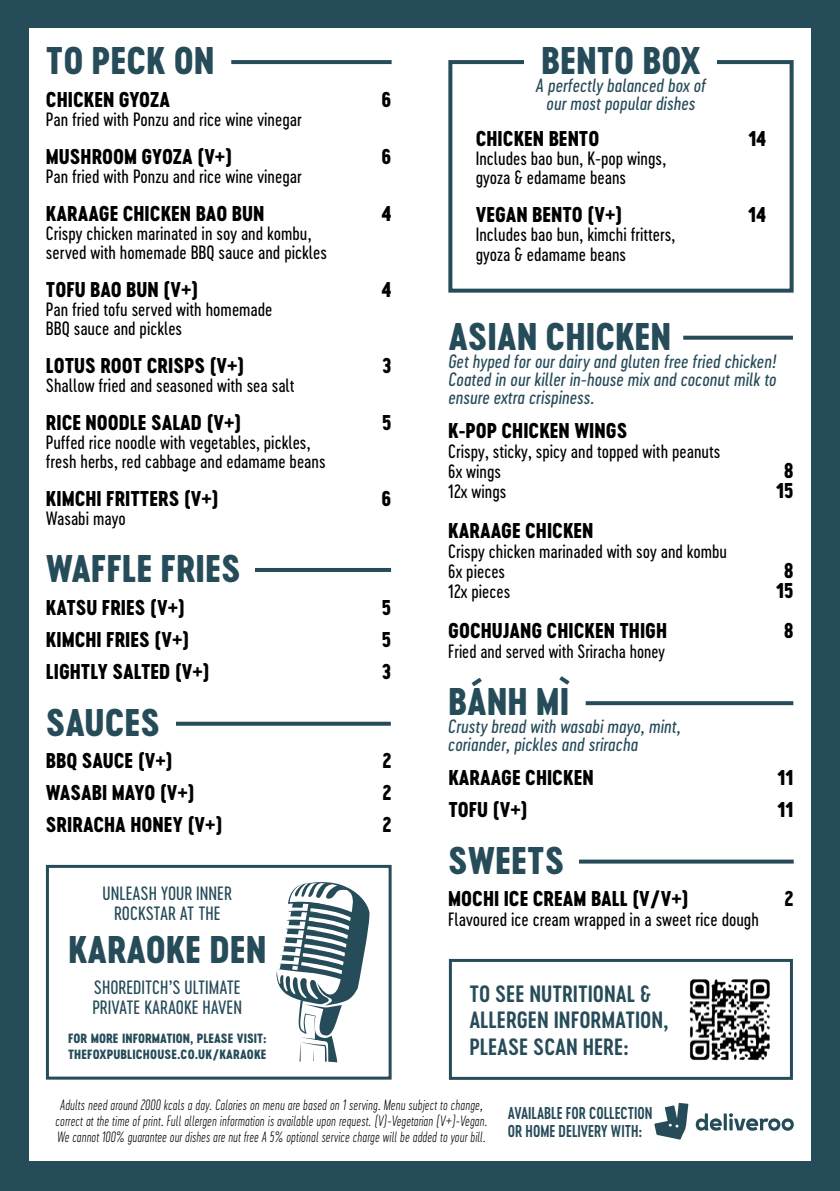
<style>
.page{position:relative;width:840px;height:1191px;background:#fff}
.page>*{position:absolute;margin:0;border:0;box-sizing:border-box;transform-origin:0 0}
.t1{font:36px "Cervo Neue Extra Bold Neue";color:#264b59}
.t2{font:22px/26.4px "Cervo Neue Semi Bold Neue";color:#264b59}
.t3{font:20px "Cervo Neue Extra Bold Neue";color:#000}
.t4{font:18px/19px "Cervo Neue Regular Neue";color:#000}
.t5{font:italic 18px/18px "Cervo Neue Regular Neue";color:#264b59;text-align:justify}
.t6{font:18px/20px "Cervo Neue Regular Neue";color:#264b59;text-align:center}
.t7{font:18px "Cervo Neue Regular Neue";color:#000;scale:.95 1}
.t8{font:16px/18px "Cervo Neue Semi Bold Neue";color:#264b59;scale:.9 1}
.t9{font:italic 14px/16px "Cervo Neue Thin Neue";letter-spacing:.005em;color:#000;text-align:center;scale:.9 1}
.t10{font:12.4px/16px "Cervo Neue Extra Bold Neue";color:#264b59}
</style>
<div class="page">
<div style="left:0;top:0;width:839px;height:1191px;background:#264b59"></div>
<div style="left:29px;top:29px;width:781px;height:1132px;background:#fff"></div>
<svg style="left:231px;top:60px;width:160px;height:4px"></svg>
<svg style="left:683px;top:336px;width:109px;height:4px"></svg>
<div style="left:46px;top:865px;width:345px;height:214px;border:3px solid #264b59"></div>
<div style="left:448px;top:959px;width:344px;height:120px;border:3px solid #264b59"></div>
<img style="left:689px;top:979px;width:81px;height:82px">
<svg style="left:579px;top:859px;width:214px;height:4px"></svg>
<hr style="left:255px;top:568px;width:136px;height:4px;background:#264b59">
<svg style="left:176px;top:721px;width:214px;height:4px"></svg>
<div style="left:448px;top:60px;width:345px;height:233px;border:4px solid #264b59"></div>
<div style="left:524px;top:56px;width:192px;height:16px;background:#fff"></div>
<svg style="left:585px;top:701px;width:207px;height:4px"></svg>
<svg style="left:654px;top:1102px;width:34px;height:37px"></svg>
<svg style="left:695px;top:1113px;width:98px;height:18px"></svg>
<svg style="left:276px;top:882px;width:94px;height:180px"></svg>
<h1 class="t1" style="left:46px;top:35px;width:170px">TO PECK ON</h1>
<p class="t3" style="left:46px;top:85px;width:125px">CHICKEN GYOZA</p>
<p class="t3" style="left:381px;top:85px;width:11px">6</p>
<p class="t4" style="left:46px;top:109px;width:257px">Pan fried with Ponzu and rice wine vinegar</p>
<p class="t3" style="left:46px;top:142px;width:188px">MUSHROOM GYOZA (V+)</p>
<p class="t3" style="left:381px;top:142px;width:11px">6</p>
<p class="t4" style="left:46px;top:166px;width:257px">Pan fried with Ponzu and rice wine vinegar</p>
<p class="t3" style="left:46px;top:199px;width:220px">KARAAGE CHICKEN BAO BUN</p>
<p class="t3" style="left:381px;top:199px;width:11px">4</p>
<p class="t4" style="left:46px;top:223px;width:282px">Crispy chicken marinated in soy and kombu, served with homemade BBQ sauce and pickles</p>
<p class="t3" style="left:46px;top:275px;width:154px">TOFU BAO BUN (V+)</p>
<p class="t3" style="left:381px;top:275px;width:11px">4</p>
<p class="t4" style="left:46px;top:299px;width:228px">Pan fried tofu served with homemade<br>BBQ sauce and pickles</p>
<p class="t3" style="left:46px;top:351px;width:200px">LOTUS ROOT CRISPS (V+)</p>
<p class="t3" style="left:382px;top:351px;width:11px">3</p>
<p class="t4" style="left:46px;top:375px;width:250px">Shallow fried and seasoned with sea salt</p>
<p class="t3" style="left:46px;top:408px;width:197px">RICE NOODLE SALAD (V+)</p>
<p class="t3" style="left:382px;top:408px;width:11px">5</p>
<p class="t4" style="left:46px;top:432px;width:281px">Puffed rice noodle with vegetables, pickles, fresh herbs, red cabbage and edamame beans</p>
<p class="t3" style="left:46px;top:484px;width:174px">KIMCHI FRITTERS (V+)</p>
<p class="t3" style="left:381px;top:484px;width:11px">6</p>
<p class="t4" style="left:46px;top:508px;width:81px">Wasabi mayo</p>
<h1 class="t1" style="left:46px;top:543px;width:196px">WAFFLE FRIES</h1>
<p class="t3" style="left:46px;top:593px;width:141px">KATSU FRIES (V+)</p>
<p class="t3" style="left:381px;top:593px;width:11px">5</p>
<p class="t3" style="left:46px;top:625px;width:145px">KIMCHI FRIES (V+)</p>
<p class="t3" style="left:381px;top:625px;width:11px">5</p>
<p class="t3" style="left:46px;top:657px;width:165px">LIGHTLY SALTED (V+)</p>
<p class="t3" style="left:381px;top:657px;width:11px">3</p>
<h1 class="t1" style="left:46px;top:697px;width:116px">SAUCES</h1>
<p class="t3" style="left:46px;top:747px;width:128px">BBQ SAUCE (V+)</p>
<p class="t3" style="left:382px;top:747px;width:11px">2</p>
<p class="t3" style="left:46px;top:779px;width:150px">WASABI MAYO (V+)</p>
<p class="t3" style="left:382px;top:779px;width:11px">2</p>
<p class="t3" style="left:46px;top:811px;width:178px">SRIRACHA HONEY (V+)</p>
<p class="t3" style="left:382px;top:811px;width:11px">2</p>
<p class="t6" style="left:103px;top:882px;width:131px">Unleash Your Inner<br>Rockstar at the</p>
<h1 class="t1" style="left:68px;top:924px;width:200px">KARAOKE DEN</h1>
<p class="t6" style="left:92px;top:977px;width:151px;text-align:left">Shoreditch’s ultimate private karaoke haven</p>
<p class="t10" style="left:68px;top:1030px;width:200px">FOR MORE INFORMATION, PLEASE VISIT:<br>THEFOXPUBLICHOUSE.CO.UK/KARAOKE</p>
<h1 class="t1" style="left:541px;top:35px;width:161px">BENTO BOX</h1>
<p class="t5" style="left:535px;top:76px;width:172px;text-align:center">A perfectly balanced box of our most popular dishes</p>
<p class="t3" style="left:475px;top:125px;width:125px">CHICKEN BENTO</p>
<p class="t3" style="left:747px;top:125px;width:19px">14</p>
<p class="t4" style="left:475px;top:149px;width:192px">Includes bao bun, K-pop wings, gyoza &amp; edamame beans</p>
<p class="t3" style="left:475px;top:201px;width:148px">VEGAN BENTO (V+)</p>
<p class="t3" style="left:747px;top:201px;width:19px">14</p>
<p class="t4" style="left:475px;top:225px;width:201px">Includes bao bun, kimchi fritters, gyoza &amp; edamame beans</p>
<h1 class="t1" style="left:448px;top:311px;width:224px">ASIAN CHICKEN</h1>
<p class="t5" style="left:448px;top:352px;width:329px">Get hyped for our dairy and gluten free fried chicken!<br>Coated in our killer in-house mix and coconut milk to ensure extra crispiness.</p>
<p class="t3" style="left:448px;top:416px;width:180px">K-POP CHICKEN WINGS</p>
<p class="t4" style="left:448px;top:441px;width:273px;line-height:20px">Crispy, sticky, spicy and topped with peanuts<br>6x wings</p>
<p class="t3" style="left:783px;top:456px;width:11px">8</p>
<p class="t4" style="left:448px;top:482px;width:59px">12x wings</p>
<p class="t3" style="left:775px;top:476px;width:19px">15</p>
<p class="t3" style="left:448px;top:516px;width:147px">KARAAGE CHICKEN</p>
<p class="t4" style="left:448px;top:541px;width:280px;line-height:20px">Crispy chicken marinaded with soy and kombu<br>6x pieces</p>
<p class="t3" style="left:783px;top:556px;width:11px">8</p>
<p class="t4" style="left:448px;top:582px;width:64px">12x pieces</p>
<p class="t3" style="left:775px;top:576px;width:19px">15</p>
<p class="t3" style="left:448px;top:616px;width:220px">GOCHUJANG CHICKEN THIGH</p>
<p class="t3" style="left:783px;top:616px;width:11px">8</p>
<p class="t7" style="left:448px;top:639px;width:229px">Fried and served with Sriracha honey</p>
<h1 class="t1" style="left:448px;top:676px;width:123px">BÁNH MÌ</h1>
<p class="t5" style="left:448px;top:717px;width:234px">Crusty bread with wasabi mayo, mint, coriander, pickles and sriracha</p>
<p class="t3" style="left:448px;top:763px;width:147px">KARAAGE CHICKEN</p>
<p class="t3" style="left:777px;top:763px;width:18px">11</p>
<p class="t3" style="left:448px;top:795px;width:81px">TOFU (V+)</p>
<p class="t3" style="left:777px;top:795px;width:18px">11</p>
<h1 class="t1" style="left:448px;top:835px;width:117px">SWEETS</h1>
<p class="t3" style="left:448px;top:884px;width:242px">MOCHI ICE CREAM BALL (V/V+)</p>
<p class="t3" style="left:784px;top:884px;width:11px">2</p>
<p class="t4" style="left:448px;top:910px;width:312px">Flavoured ice cream wrapped in a sweet rice dough</p>
<p class="t2" style="left:469px;top:980px;width:200px">TO SEE NUTRITIONAL &amp;<br>ALLERGEN INFORMATION,<br>PLEASE SCAN HERE:</p>
<p class="t9" style="left:56px;top:1096px;width:481px">Adults need around 2000 kcals a day. Calories on menu are based on 1 serving. Menu subject to change, correct at the time of print. Full allergen information is available upon request. (V)-Vegetarian (V+)-Vegan.<br>We cannot 100% guarantee our dishes are nut free A 5% optional service charge will be added to your bill.</p>
<p class="t8" style="left:507px;top:1103px;width:162px">AVAILABLE FOR COLLECTION<br>OR HOME DELIVERY WITH:</p>
</div>
